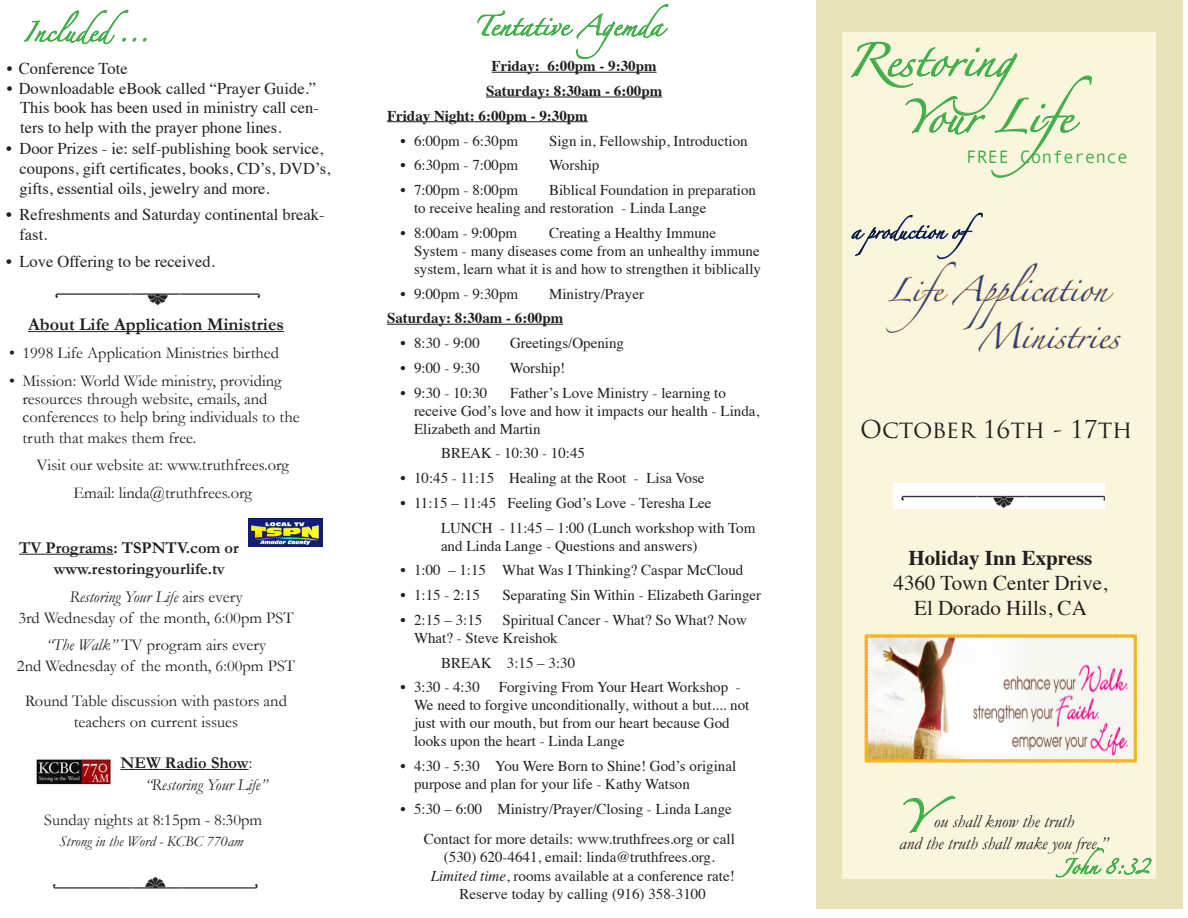
<style>
.page{position:relative;width:1188px;height:918px;background:#fff}
.page>*{position:absolute;margin:0;border:0;box-sizing:border-box;transform-origin:0 0}
.t1{font:30px "Zapfino";color:#40ae49}
.t2{font:24px "Trajan Pro";color:#231f20}
.t3{font:22.5px "Zapfino";color:#253f8e}
.t4{font:21px "Times";color:#231f20}
.t5{font:700 21px "Times";color:#231f20}
.t6{font:italic 18px "Garamond";color:#231f20}
.t7{font:700 18px "Garamond";color:#231f20}
.t8{font:18px "Zapfino";color:#40ae49}
.t9{font:18px "Andale Mono";color:#40ae49}
.t10{font:16.5px/21px "Garamond";color:#231f20;text-align:center}
.t11{font:16.5px/19.8px "Times";color:#231f20}
.t12{font:700 16.5px/21px "Garamond";color:#231f20}
.t13{font:italic 16.5px "Garamond";color:#231f20}
.t14{font:15px/18px "Times";color:#231f20}
.t15{font:700 15px "Times";color:#231f20}
.t16{font:italic 15px "Garamond";color:#231f20}
.t17{font:13.5px "Zapfino";color:#000}
.t18{font:13.5px "Zapfino";color:#40ae49}
.s1{font-style:italic}
.s2{font-weight:400}
.s3{font-size:21px}
</style>
<div class="page">
<div style="left:816px;top:0;width:367px;height:908px;background:#e8e3b9"></div>
<div style="left:842px;top:32px;width:314px;height:847px;background:#f9f6dd"></div>
<svg style="left:24px;top:10px;width:113px;height:35px"></svg>
<svg style="left:143px;top:37px;width:4px;height:5px"></svg>
<svg style="left:851px;top:41px;width:241px;height:137px;background:#ecf0d2"></svg>
<svg style="left:903px;top:795px;width:53px;height:38px;background:#e8efcf"></svg>
<svg style="left:1055px;top:848px;width:97px;height:30px;background:#daeac4"></svg>
<hr style="left:28px;top:331px;width:256px;height:1px;background:#231f20">
<hr style="left:19px;top:554px;width:94px;height:1px;background:#231f20">
<hr style="left:120px;top:769px;width:129px;height:1px;background:#231f20">
<svg style="left:477px;top:4px;width:192px;height:55px"></svg>
<img style="left:55px;top:293px;width:205px;height:13px">
<svg style="left:851px;top:212px;width:270px;height:141px;background:#f5efd5"></svg>
<hr style="left:492px;top:72px;width:165px;height:1px;background:#231f20">
<hr style="left:486px;top:96px;width:176px;height:2px;background:#231f20">
<hr style="left:387px;top:121px;width:201px;height:1px;background:#231f20">
<hr style="left:387px;top:324px;width:176px;height:1px;background:#231f20">
<img style="left:893px;top:484px;width:212px;height:24px">
<img style="left:36px;top:758px;width:75px;height:28px">
<img style="left:248px;top:518px;width:74px;height:29px">
<svg style="left:865px;top:634px;width:272px;height:129px"></svg>
<img style="left:53px;top:876px;width:205px;height:13px">
<p class="t8" style="left:23px;top:24px;width:128px">Included...</p>
<p class="t11" style="left:7px;top:57px;width:122px">• Conference Tote</p>
<p class="t11" style="left:20px;top:77px;width:300px;text-indent:-14px">• Downloadable eBook called “Prayer Guide.”<br>This book has been used in ministry call cen&shy;ters to help with the prayer phone lines.</p>
<p class="t11" style="left:20px;top:137px;width:312px;text-indent:-14px">• Door Prizes - ie: self-publishing book service, coupons, gift certificates, books, CD’s, DVD’s, gifts, essential oils, jewelry and more.</p>
<p class="t11" style="left:20px;top:203px;width:307px;text-indent:-14px">• Refreshments and Saturday continental break&shy;fast.</p>
<p class="t11" style="left:6px;top:250px;width:210px">• Love Offering to be received.</p>
<p class="t7" style="left:28px;top:314px;width:257px">About Life Application Ministries</p>
<p class="t10" style="left:9px;top:342px;width:272px">• 1998 Life Application Ministries birthed</p>
<p class="t10" style="left:22px;top:371px;width:279px;line-height:18px;text-align:left;text-indent:-14px">• Mission: World Wide ministry, providing resources through website, emails, and conferences to help bring individuals to the</p>
<p class="t10" style="left:22px;top:427px;width:175px">truth that makes them free.</p>
<p class="t10" style="left:36px;top:455px;width:254px">Visit our website at: www.truthfrees.org</p>
<p class="t10" style="left:73px;top:482px;width:180px">Email: linda@truthfrees.org</p>
<p class="t12" style="left:54px;top:537px;width:187px;text-indent:-35px">TV Programs: TSPNTV.com or www.restoringyourlife.tv</p>
<p class="t10" style="left:18px;top:586px;width:277px"><span class="s1">Restoring Your Life</span> airs every<br>3rd Wednesday of the month, 6:00pm PST</p>
<p class="t10" style="left:17px;top:635px;width:280px"><span class="s1">“The Walk”</span> TV program airs every<br>2nd Wednesday of the month, 6:00pm PST</p>
<p class="t10" style="left:25px;top:690px;width:263px">Round Table discussion with pastors and teachers on current issues</p>
<p class="t12" style="left:120px;top:752px;width:133px">NEW Radio Show<span class="s2">:</span></p>
<p class="t13" style="left:145px;top:775px;width:124px">“Restoring Your Life”</p>
<p class="t10" style="left:44px;top:809px;width:220px">Sunday nights at 8:15pm - 8:30pm</p>
<p class="t16" style="left:59px;top:833px;width:186px">Strong in the Word - KCBC 770am</p>
<p class="t8" style="left:474px;top:18px;width:196px">Tentative Agemda</p>
<p class="t15" style="left:492px;top:52px;width:166px">Friday: 6:00pm - 9:30pm</p>
<p class="t15" style="left:486px;top:77px;width:178px">Saturday: 8:30am - 6:00pm</p>
<p class="t15" style="left:387px;top:101px;width:202px">Friday Night: 6:00pm - 9:30pm</p>
<p class="t14" style="left:400px;top:130px;width:119px">• 6:00pm - 6:30pm</p>
<p class="t14" style="left:549px;top:130px;width:200px">Sign in, Fellowship, Introduction</p>
<p class="t14" style="left:400px;top:155px;width:119px">• 6:30pm - 7:00pm</p>
<p class="t14" style="left:549px;top:155px;width:52px">Worship</p>
<p class="t14" style="left:400px;top:180px;width:119px">• 7:00pm - 8:00pm</p>
<p class="t14" style="left:414px;top:180px;width:344px;text-indent:135px">Biblical Foundation in preparation to receive healing and restoration - Linda Lange</p>
<p class="t14" style="left:400px;top:222px;width:118px">• 8:00am - 9:00pm</p>
<p class="t14" style="left:414px;top:222px;width:349px;text-indent:135px">Creating a Healthy Immune<br>System - many diseases come from an unhealthy immune system, learn what it is and how to strengthen it biblically</p>
<p class="t14" style="left:400px;top:283px;width:119px">• 9:00pm - 9:30pm</p>
<p class="t14" style="left:549px;top:283px;width:96px">Ministry/Prayer</p>
<p class="t15" style="left:387px;top:304px;width:178px">Saturday: 8:30am - 6:00pm</p>
<p class="t14" style="left:400px;top:333px;width:81px">• 8:30 - 9:00</p>
<p class="t14" style="left:510px;top:333px;width:116px">Greetings/Opening</p>
<p class="t14" style="left:400px;top:357px;width:81px">• 9:00 - 9:30</p>
<p class="t14" style="left:510px;top:357px;width:57px">Worship!</p>
<p class="t14" style="left:400px;top:382px;width:88px">• 9:30 - 10:30</p>
<p class="t14" style="left:414px;top:382px;width:347px;text-indent:96px">Father’s Love Ministry - learning to receive God’s love and how it impacts our health - Linda,<br>Elizabeth and Martin</p>
<p class="t14" style="left:441px;top:443px;width:146px">BREAK - 10:30 - 10:45</p>
<p class="t14" style="left:400px;top:468px;width:306px">• 10:45 - 11:15 Healing at the Root - Lisa Vose</p>
<p class="t14" style="left:400px;top:492px;width:313px">• 11:15 – 11:45 Feeling God’s Love - Teresha Lee</p>
<p class="t14" style="left:441px;top:517px;width:316px">LUNCH - 11:45 – 1:00 (Lunch workshop with Tom and Linda Lange - Questions and answers)</p>
<p class="t14" style="left:400px;top:560px;width:344px">• 1:00 – 1:15 What Was I Thinking? Caspar McCloud</p>
<p class="t14" style="left:400px;top:585px;width:81px">• 1:15 - 2:15</p>
<p class="t14" style="left:502px;top:585px;width:260px">Separating Sin Within - Elizabeth Garinger</p>
<p class="t14" style="left:400px;top:609px;width:83px">• 2:15 – 3:15</p>
<p class="t14" style="left:414px;top:609px;width:334px;text-indent:88px">Spiritual Cancer - What? So What? Now<br>What? - Steve Kreishok</p>
<p class="t14" style="left:441px;top:652px;width:136px">BREAK 3:15 – 3:30</p>
<p class="t14" style="left:400px;top:677px;width:81px">• 3:30 - 4:30</p>
<p class="t14" style="left:414px;top:677px;width:337px;text-indent:85px">Forgiving From Your Heart Workshop - We need to forgive unconditionally, without a but.... not just with our mouth, but from our heart because God looks upon the heart - Linda Lange</p>
<p class="t14" style="left:414px;top:756px;width:324px;text-indent:-14px">• 4:30 - 5:30 You Were Born to Shine! God’s original purpose and plan for your life - Kathy Watson</p>
<p class="t14" style="left:400px;top:798px;width:333px">• 5:30 – 6:00 Ministry/Prayer/Closing - Linda Lange</p>
<p class="t14" style="left:424px;top:828px;width:313px;text-align:center">Contact for more details: www.truthfrees.org or call (530) 620-4641, email: linda@truthfrees.org.</p>
<p class="t14" style="left:431px;top:865px;width:306px;text-align:center"><span class="s1">Limited time</span>, rooms available at a conference rate!<br>Reserve today by calling (916) 358-3100</p>
<p class="t1" style="left:846px;top:48px;width:213px">Restoring</p>
<p class="t1" style="left:902px;top:104px;width:241px">Your Life</p>
<p class="t17" style="left:851px;top:226px;width:155px">a production of</p>
<p class="t9" style="left:966px;top:145px;width:163px">FREE Conference</p>
<p class="t3" style="left:888px;top:280px;width:221px"><span class="s3">Life</span> Application</p>
<p class="t3" style="left:978px;top:327px;width:143px">Ministries</p>
<p class="t2" style="left:860px;top:414px;width:274px">OCTOBER 16TH - 17TH</p>
<p class="t5" style="left:908px;top:538px;width:186px">Holiday Inn Express</p>
<p class="t4" style="left:894px;top:563px;width:215px">4360 Town Center Drive,</p>
<p class="t4" style="left:914px;top:588px;width:174px">El Dorado Hills, CA</p>
<p class="t1" style="left:899px;top:804px;width:57px">Y</p>
<p class="t6" style="left:934px;top:811px;width:142px">ou shall know the truth</p>
<p class="t6" style="left:899px;top:832px;width:210px">and the truth shall make you free.”</p>
<p class="t18" style="left:1061px;top:861px;width:91px">John 8:32</p>
</div>
